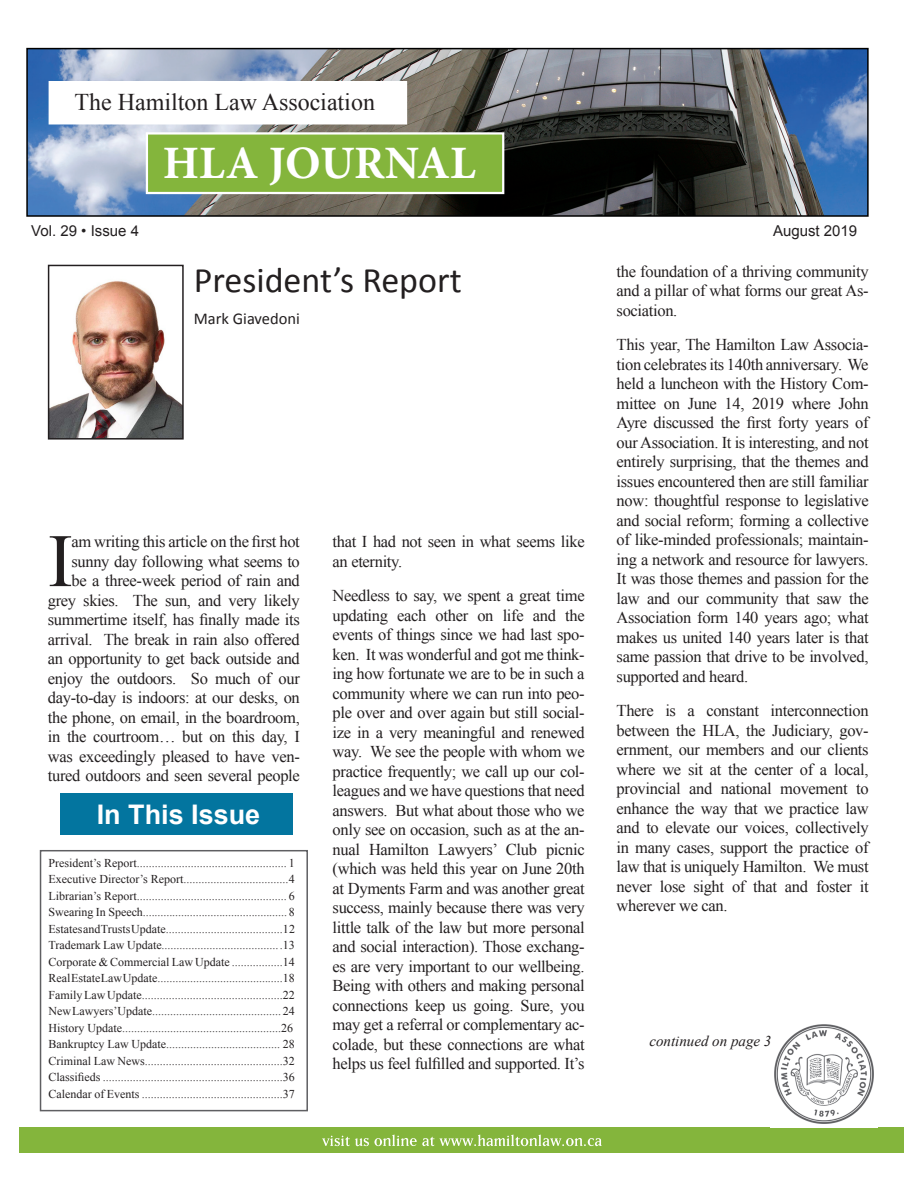
<style>
.page{position:relative;width:918px;height:1188px;background:#fff}
.page>*{position:absolute;margin:0;border:0;box-sizing:border-box;transform-origin:0 0}
.t1{font:75.45px "Times New Roman";color:#231f20}
.t2{font:700 46.5px "Minion Pro";color:#fff}
.t3{font:36px "Calibri";color:#231f20}
.t4{font:700 27px "Arial";color:#fff}
.t5{font:24px "Times New Roman";color:#231f20}
.t6{font:16.5px/19.5px "Times New Roman";letter-spacing:-.02em;color:#231f20;text-align:justify}
.t7{font:16.5px "Calibri";color:#231f20}
.t8{font:15px "Arial";color:#231f20}
.t9{font:italic 15px "Times New Roman";color:#231f20}
.t10{font:12px "Times New Roman";color:#231f20}
</style>
<div class="page">
<div style="left:20px;top:1128px;width:884px;height:25px;background:#84b53c"></div>
<div style="left:60px;top:794px;width:233px;height:41px;background:#03759f"></div>
<div style="left:40px;top:850px;width:268px;height:261px;border:2px solid #5f5f62"></div>
<img style="left:774px;top:1024px;width:100px;height:100px">
<svg style="left:322px;top:1135px;width:280px;height:11px"></svg>
<img style="left:29px;top:51px;width:837px;height:163px">
<div style="left:26px;top:48px;width:843px;height:169px;border:2px solid #000"></div>
<div style="left:146px;top:132px;width:358px;height:62px;background:#84b53c;border:2px solid #fff"></div>
<div style="left:49px;top:81px;width:358px;height:43px;background:#fff"></div>
<img style="left:51px;top:281px;width:130px;height:156px">
<div style="left:48px;top:265px;width:136px;height:175px;border:2px solid #231f20"></div>
<h3 class="t5" style="left:74px;top:86px;width:302px">The Hamilton Law Association</h3>
<h2 class="t2" style="left:163px;top:130px;width:314px">HLA JOURNAL</h2>
<p class="t8" style="left:31px;top:221px;width:109px">Vol. 29 • Issue 4</p>
<p class="t8" style="left:773px;top:221px;width:86px">August 2019</p>
<h3 class="t3" style="left:194px;top:258px;width:269px">President’s Report</h3>
<p class="t7" style="left:194px;top:308px;width:108px">Mark Giavedoni</p>
<p class="t6" style="left:48px;top:532px;width:254px;text-align:right">am writing this article on the first hot sunny day following what seems to<br>be a three-week period of rain and grey skies. The sun, and very likely summertime itself, has finally made its arrival. The break in rain also offered an opportunity to get back outside and enjoy the outdoors. So much of our day-to-day is indoors: at our desks, on the phone, on email, in the boardroom, in the courtroom… but on this day, I was exceedingly pleased to have ven&shy;tured outdoors and seen several people</p>
<p class="t6" style="left:333px;top:532px;width:254px">that I had not seen in what seems like an eternity.</p>
<p class="t1" style="left:48px;top:510px;width:27px">I</p>
<p class="t6" style="left:333px;top:586px;width:254px">Needless to say, we spent a great time updating each other on life and the events of things since we had last spo&shy;ken. It was wonderful and got me think&shy;ing how fortunate we are to be in such a community where we can run into peo&shy;ple over and over again but still social&shy;ize in a very meaningful and renewed way. We see the people with whom we practice frequently; we call up our col&shy;leagues and we have questions that need answers. But what about those who we only see on occasion, such as at the an&shy;nual Hamilton Lawyers’ Club picnic (which was held this year on June 20th at Dyments Farm and was another great success, mainly because there was very little talk of the law but more personal and social interaction). Those exchang&shy;es are very important to our wellbeing.<br>Being with others and making personal connections keep us going. Sure, you may get a referral or complementary ac&shy;colade, but these connections are what helps us feel fulfilled and supported. It’s</p>
<h3 class="t4" style="left:97px;top:796px;width:165px">In This Issue</h3>
<p class="t10" style="left:49px;top:855px;width:248px">President’s Report.................................................. 1</p>
<p class="t10" style="left:49px;top:871px;width:248px">Executive Director’s Report...................................4</p>
<p class="t10" style="left:49px;top:888px;width:248px">Librarian’s Report.................................................. 6</p>
<p class="t10" style="left:49px;top:904px;width:248px">Swearing In Speech................................................. 8</p>
<p class="t10" style="left:49px;top:921px;width:248px">Estates and Trusts Update.......................................12</p>
<p class="t10" style="left:49px;top:937px;width:248px">Trademark Law Update........................................13</p>
<p class="t10" style="left:49px;top:954px;width:248px">Corporate &amp; Commercial Law Update .................14</p>
<p class="t10" style="left:49px;top:970px;width:248px">Real Estate Law Update..........................................18</p>
<p class="t10" style="left:49px;top:987px;width:248px">Family Law Update...............................................22</p>
<p class="t10" style="left:49px;top:1003px;width:248px">New Lawyers’ Update........................................... 24</p>
<p class="t10" style="left:49px;top:1020px;width:246px">History Update.....................................................26</p>
<p class="t10" style="left:49px;top:1036px;width:248px">Bankruptcy Law Update...................................... 28</p>
<p class="t10" style="left:49px;top:1053px;width:248px">Criminal Law News..............................................32</p>
<p class="t10" style="left:49px;top:1069px;width:248px">Classifieds ............................................................36</p>
<p class="t10" style="left:49px;top:1086px;width:248px">Calendar of Events ...............................................37</p>
<p class="t6" style="left:617px;top:261px;width:254px">the foundation of a thriving community and a pillar of what forms our great As&shy;sociation.</p>
<p class="t6" style="left:617px;top:335px;width:254px">This year, The Hamilton Law Associa&shy;tion celebrates its 140th anniversary. We held a luncheon with the History Com&shy;mittee on June 14, 2019 where John Ayre discussed the first forty years of our Association. It is interesting, and not entirely surprising, that the themes and issues encountered then are still familiar now: thoughtful response to legislative and social reform; forming a collective of like-minded professionals; maintain&shy;ing a network and resource for lawyers.<br>It was those themes and passion for the law and our community that saw the Association form 140 years ago; what makes us united 140 years later is that same passion that drive to be involved, supported and heard.</p>
<p class="t6" style="left:617px;top:701px;width:254px">There is a constant interconnection between the HLA, the Judiciary, gov&shy;ernment, our members and our clients where we sit at the center of a local, provincial and national movement to enhance the way that we practice law and to elevate our voices, collectively in many cases, support the practice of law that is uniquely Hamilton. We must never lose sight of that and foster it wherever we can.</p>
<p class="t9" style="left:649px;top:1030px;width:124px">continued on page 3</p>
</div>
